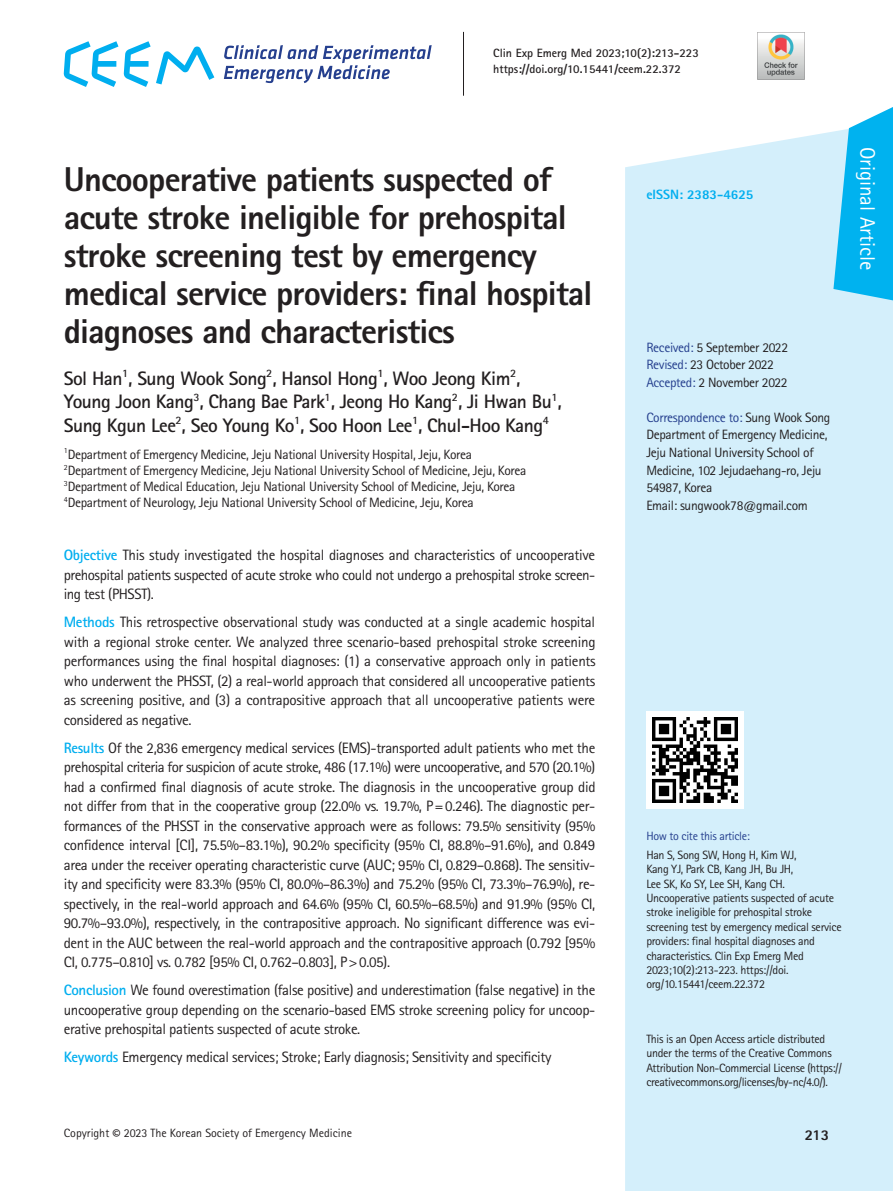
<style>
.page{position:relative;width:893px;height:1191px;background:#fff}
.page>*{position:absolute;margin:0;border:0;box-sizing:border-box;transform-origin:0 0}
.제목{font:800 34.5px/38px "Rotis Sans Serif Std";letter-spacing:-.025em;color:#231f20}
.t1{font:21px "Rotis Sans Serif Std";color:#fff}
.저자{font:700 19.5px/23.4px "Rotis Sans Serif Std";letter-spacing:-.025em;color:#231f20}
.초록{font:15px/19.5px "Rotis Sans Serif Std";letter-spacing:-.025em;color:#231f20;text-align:justify}
.t2{font:800 15px "Rotis Sans Serif Std";color:#231f20}
.소속{font:13.5px "Rotis Sans Serif Std";letter-spacing:-.025em;color:#231f20}
.교신저자{font:13.5px/17.5px "Rotis Sans Serif Std";letter-spacing:-.025em;color:#231f20}
.교신저자-2{font:13.5px "Rotis Sans Serif Std";letter-spacing:-.025em;color:#253f8e}
.t3{font:800 13.5px "Rotis Sans Serif Std";color:#00aeef}
.인용주소본문{font:12px/14.4px "Rotis Sans Serif Std";letter-spacing:-.025em;color:#231f20}
.잡지볼륨{font:700 12px "Rotis Sans Serif Std";color:#231f20}
.인용주소본문-2{font:12px "Rotis Sans Serif Std";color:#231f20}
.인용주소볼드{font:12px "Rotis Sans Serif Std";letter-spacing:-.025em;color:#253f8e}
.s1{font-weight:700;color:#00aeef}
.s2{color:#253f8e}
.s3{color:#231f20}
.s4{font-family:"Myriad Pro";font-weight:700}
</style>
<div class="page">
<div style="left:625px;top:131px;width:268px;height:1060px;background:#d4effb"></div>
<svg style="left:833px;top:107px;width:60px;height:193px;background:#31c0f1"></svg>
<svg style="left:64px;top:41px;width:54px;height:46px"></svg>
<svg style="left:124px;top:41px;width:90px;height:46px"></svg>
<svg style="left:224px;top:45px;width:208px;height:38px"></svg>
<hr style="left:463px;top:32px;width:1px;height:64px;background:#231f20">
<div style="left:646px;top:711px;width:98px;height:97px;background:#fff"></div>
<img style="left:653px;top:717px;width:85px;height:85px">
<img style="left:758px;top:32px;width:46px;height:47px">
<p class="잡지볼륨" style="left:493px;top:45px;width:207px">Clin Exp Emerg Med 2023;10(2):213-223</p>
<p class="잡지볼륨" style="left:493px;top:62px;width:189px">https://doi.org/10.15441/ceem.22.372</p>
<p class="제목" style="left:64px;top:160px;width:530px">Uncooperative patients suspected of acute stroke ineligible for prehospital stroke screening test by emergency medical service providers: final hospital diagnoses and characteristics</p>
<p class="저자" style="left:64px;top:366px;width:500px">Sol Han<sup>1</sup>, Sung Wook Song<sup>2</sup>, Hansol Hong<sup>1</sup>, Woo Jeong Kim<sup>2</sup>,<br>Young Joon Kang<sup>3</sup>, Chang Bae Park<sup>1</sup>, Jeong Ho Kang<sup>2</sup>, Ji Hwan Bu<sup>1</sup>,<br>Sung Kgun Lee<sup>2</sup>, Seo Young Ko<sup>1</sup>, Soo Hoon Lee<sup>1</sup>, Chul-Hoo Kang<sup>4</sup></p>
<p class="소속" style="left:64px;top:446px;width:410px"><sup>1</sup>Department of Emergency Medicine, Jeju National University Hospital, Jeju, Korea</p>
<p class="소속" style="left:64px;top:462px;width:464px"><sup>2</sup>Department of Emergency Medicine, Jeju National University School of Medicine, Jeju, Korea</p>
<p class="소속" style="left:64px;top:478px;width:453px"><sup>3</sup>Department of Medical Education, Jeju National University School of Medicine, Jeju, Korea</p>
<p class="소속" style="left:64px;top:495px;width:411px"><sup>4</sup>Department of Neurology, Jeju National University School of Medicine, Jeju, Korea</p>
<p class="초록" style="left:64px;top:545px;width:533px"><span class="s1">Objective</span> This study investigated the hospital diagnoses and characteristics of uncooperative prehospital patients suspected of acute stroke who could not undergo a prehospital stroke screen&shy;ing test (PHSST).</p>
<p class="초록" style="left:64px;top:612px;width:533px"><span class="s1">Methods</span> This retrospective observational study was conducted at a single academic hospital with a regional stroke center. We analyzed three scenario-based prehospital stroke screening performances using the final hospital diagnoses: (1) a conservative approach only in patients who underwent the PHSST, (2) a real-world approach that considered all uncooperative patients as screening positive, and (3) a contrapositive approach that all uncooperative patients were considered as negative.</p>
<p class="초록" style="left:64px;top:738px;width:533px"><span class="s1">Results</span> Of the 2,836 emergency medical services (EMS)-transported adult patients who met the prehospital criteria for suspicion of acute stroke, 486 (17.1%) were uncooperative, and 570 (20.1%) had a confirmed final diagnosis of acute stroke. The diagnosis in the uncooperative group did not differ from that in the cooperative group (22.0% vs. 19.7%, P=0.246). The diagnostic per&shy;formances of the PHSST in the conservative approach were as follows: 79.5% sensitivity (95% confidence interval [CI], 75.5%–83.1%), 90.2% specificity (95% CI, 88.8%–91.6%), and 0.849 area under the receiver operating characteristic curve (AUC; 95% CI, 0.829–0.868). The sensitiv&shy;ity and specificity were 83.3% (95% CI, 80.0%–86.3%) and 75.2% (95% CI, 73.3%–76.9%), re&shy;spectively, in the real-world approach and 64.6% (95% CI, 60.5%–68.5%) and 91.9% (95% CI, 90.7%–93.0%), respectively, in the contrapositive approach. No significant difference was evi&shy;dent in the AUC between the real-world approach and the contrapositive approach (0.792 [95% CI, 0.775–0.810] vs. 0.782 [95% CI, 0.762–0.803], P&gt;0.05).</p>
<p class="초록" style="left:64px;top:980px;width:533px"><span class="s1">Conclusion</span> We found overestimation (false positive) and underestimation (false negative) in the uncooperative group depending on the scenario-based EMS stroke screening policy for uncoop&shy;erative prehospital patients suspected of acute stroke.</p>
<p class="초록" style="left:64px;top:1047px;width:489px"><span class="s1">Keywords</span> Emergency medical services; Stroke; Early diagnosis; Sensitivity and specificity</p>
<p class="t3" style="left:646px;top:185px;width:109px">eISSN: 2383-4625</p>
<p class="t1" style="left:880px;top:147px;width:125px;rotate:90deg">Original Article</p>
<p class="교신저자" style="left:646px;top:338px;width:143px"><span class="s2">Received:</span> 5 September 2022</p>
<p class="교신저자" style="left:646px;top:356px;width:129px"><span class="s2">Revised:</span> 23 October 2022</p>
<p class="교신저자" style="left:646px;top:373px;width:143px"><span class="s2">Accepted:</span> 2 November 2022</p>
<p class="교신저자-2" style="left:646px;top:409px;width:186px">Correspondence to: <span class="s3">Sung Wook Song</span></p>
<p class="교신저자" style="left:646px;top:426px;width:183px">Department of Emergency Medicine,<br>Jeju National University School of<br>Medicine, 102 Jejudaehang-ro, Jeju<br>54987, Korea</p>
<p class="교신저자" style="left:646px;top:496px;width:163px">Email: sungwook78@gmail.com</p>
<p class="인용주소볼드" style="left:646px;top:829px;width:105px">How to cite this article:</p>
<p class="인용주소본문" style="left:646px;top:847px;width:197px">Han S, Song SW, Hong H, Kim WJ,<br>Kang YJ, Park CB, Kang JH, Bu JH,<br>Lee SK, Ko SY, Lee SH, Kang CH.<br>Uncooperative patients suspected of acute stroke ineligible for prehospital stroke screening test by emergency medical service providers: final hospital diagnoses and characteristics. Clin Exp Emerg Med 2023;10(2):213-223. https://doi. org/10.15441/ceem.22.372</p>
<p class="인용주소본문" style="left:646px;top:1031px;width:197px">This is an Open Access article distributed under the terms of the Creative Commons Attribution Non-Commercial License (https:// creativecommons.org/licenses/by-nc/4.0/).</p>
<p class="인용주소본문-2" style="left:64px;top:1126px;width:290px">Copyright <span class="s4">©</span> 2023 The Korean Society of Emergency Medicine</p>
<p class="t2" style="left:805px;top:1125px;width:26px">213</p>
</div>
